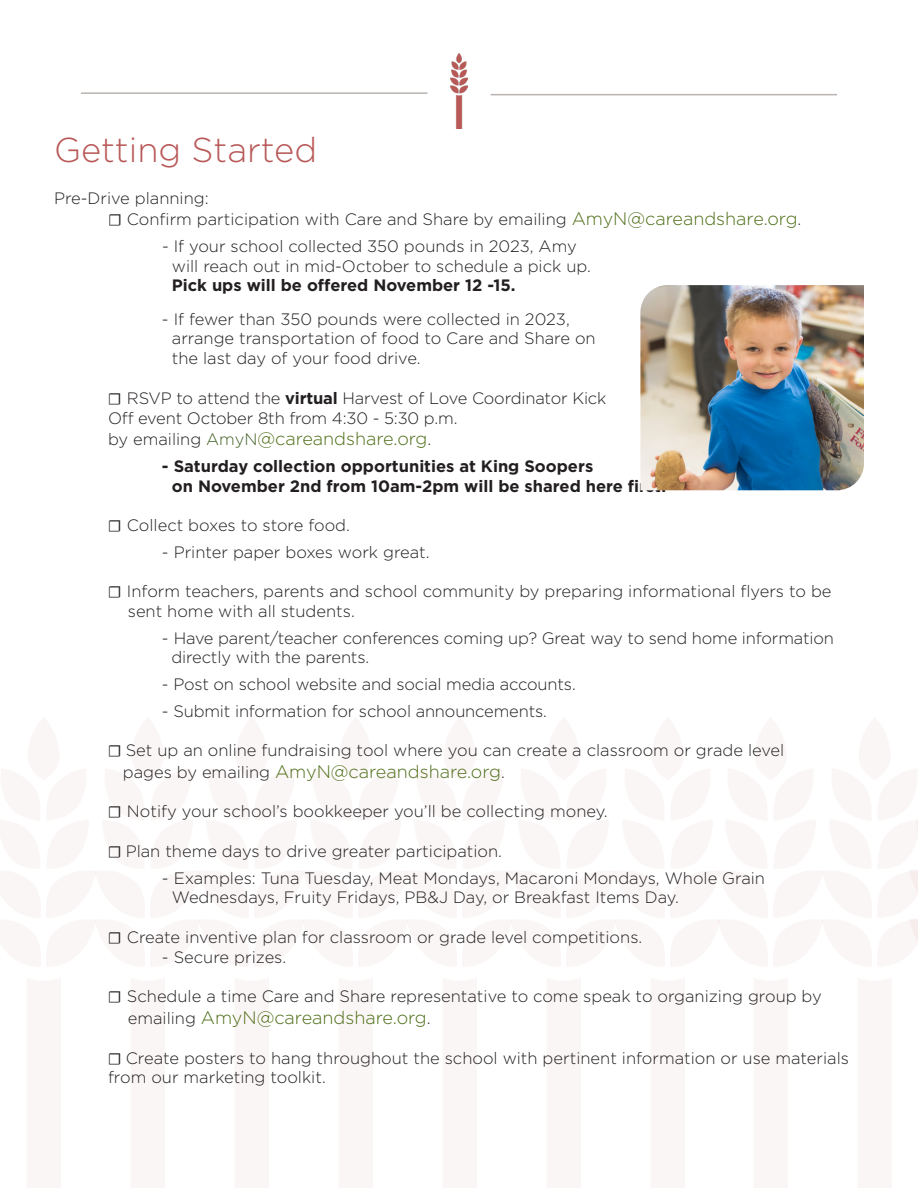
<style>
.page{position:relative;width:918px;height:1188px;background:#fff}
.page>*{position:absolute;margin:0;border:0;box-sizing:border-box;transform-origin:0 0}
.t1{font:300 34.5px "Gotham";color:#b85857}
.t2{font:300 18px "Gotham";color:#4e6e17}
.t3{font:300 16.5px/19.8px "Gotham";color:#231f20}
.t4{font:700 16.5px/19.8px "Gotham";color:#231f20}
.s1{font-family:"Minion Pro";font-weight:400}
.s2{font-size:18px;color:#4e6e17}
.s3{font-weight:700}
.s4{font-size:16.5px;color:#231f20}
.s5{font-size:16.5px;color:#415f25}
</style>
<div class="page">
<img style="left:640px;top:285px;width:224px;height:205px">
<hr style="left:81px;top:92px;width:346px;height:2px;background:#6f635c">
<hr style="left:491px;top:94px;width:346px;height:1px;background:#6f635c">
<img style="left:451px;top:54px;width:16px;height:74px">
<p class="t1" style="left:54px;top:131px;width:265px">Getting Started</p>
<p class="t3" style="left:54px;top:188px;width:156px">Pre-Drive planning:</p>
<p class="t3" style="left:108px;top:209px;width:695px"><span class="s1">☐</span> Confirm participation with Care and Share by emailing <span class="s2">AmyN@careandshare.org</span>.</p>
<p class="t3" style="left:162px;top:236px;width:416px">- If your school collected 350 pounds in 2023, Amy</p>
<p class="t3" style="left:172px;top:256px;width:421px">will reach out in mid-October to schedule a pick up.</p>
<p class="t4" style="left:172px;top:275px;width:345px">Pick ups will be offered November 12 -15.</p>
<p class="t3" style="left:172px;top:309px;width:425px;text-indent:-10px">- If fewer than 350 pounds were collected in 2023, arrange transportation of food to Care and Share on the last day of your food drive.</p>
<p class="t3" style="left:108px;top:388px;width:500px"><span class="s1">☐</span> RSVP to attend the <span class="s3">virtual</span> Harvest of Love Coordinator Kick</p>
<p class="t3" style="left:108px;top:408px;width:351px">Off event October 8th from 4:30 - 5:30 p.m.</p>
<p class="t2" style="left:108px;top:429px;width:325px"><span class="s4">by emailing</span> <span class="s5">AmyN</span>@careandshare.org<span class="s4">.</span></p>
<p class="t4" style="left:172px;top:456px;width:496px;text-indent:-10px">- Saturday collection opportunities at King Soopers<br>on November 2nd from 10am-2pm will be shared here first!</p>
<p class="t3" style="left:108px;top:515px;width:243px"><span class="s1">☐</span> Collect boxes to store food.</p>
<p class="t3" style="left:162px;top:542px;width:269px">- Printer paper boxes work great.</p>
<p class="t3" style="left:128px;top:581px;width:705px;text-indent:-20px"><span class="s1">☐</span> Inform teachers, parents and school community by preparing informational flyers to be sent home with all students.</p>
<p class="t3" style="left:172px;top:628px;width:664px;text-indent:-10px">- Have parent/teacher conferences coming up? Great way to send home information directly with the parents.</p>
<p class="t3" style="left:162px;top:674px;width:415px">- Post on school website and social media accounts.</p>
<p class="t3" style="left:162px;top:701px;width:386px">- Submit information for school announcements.</p>
<p class="t3" style="left:108px;top:740px;width:678px"><span class="s1">☐</span> Set up an online fundraising tool where you can create a classroom or grade level</p>
<p class="t2" style="left:123px;top:762px;width:383px"><span class="s4">pages by emailing</span> AmyN@careandshare.org<span class="s4">.</span></p>
<p class="t3" style="left:108px;top:801px;width:501px"><span class="s1">☐</span> Notify your school’s bookkeeper you’ll be collecting money.</p>
<p class="t3" style="left:108px;top:841px;width:395px"><span class="s1">☐</span> Plan theme days to drive greater participation.</p>
<p class="t3" style="left:172px;top:868px;width:595px;text-indent:-10px">- Examples: Tuna Tuesday, Meat Mondays, Macaroni Mondays, Whole Grain<br>Wednesdays, Fruity Fridays, PB&amp;J Day, or Breakfast Items Day.</p>
<p class="t3" style="left:108px;top:927px;width:536px"><span class="s1">☐</span> Create inventive plan for classroom or grade level competitions.</p>
<p class="t3" style="left:162px;top:947px;width:126px">- Secure prizes.</p>
<p class="t3" style="left:108px;top:986px;width:715px"><span class="s1">☐</span> Schedule a time Care and Share representative to come speak to organizing group by</p>
<p class="t2" style="left:128px;top:1008px;width:304px"><span class="s4">emailing</span> AmyN@careandshare.org<span class="s4">.</span></p>
<p class="t3" style="left:108px;top:1048px;width:743px"><span class="s1">☐</span> Create posters to hang throughout the school with pertinent information or use materials from our marketing toolkit.</p>
</div>
